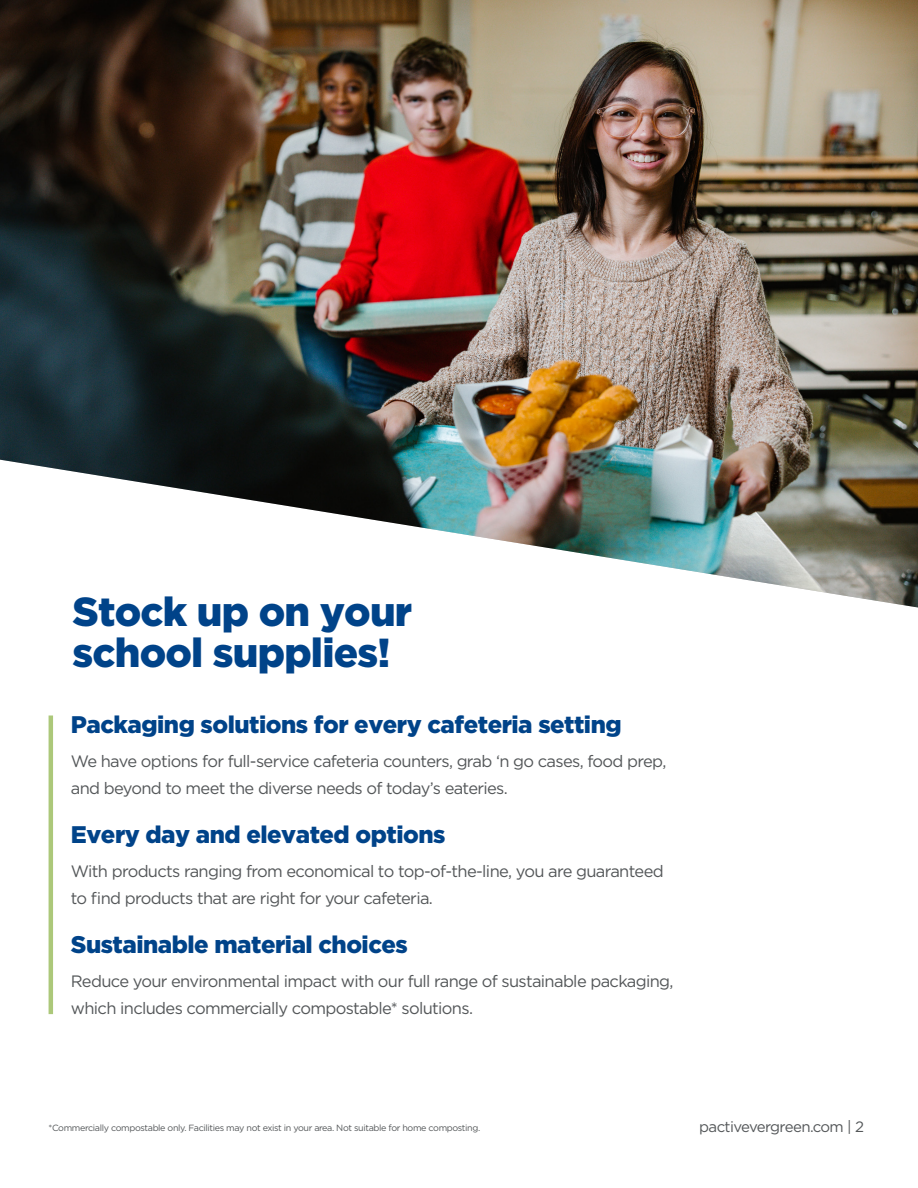
<style>
.page{position:relative;width:918px;height:1188px;background:#fff}
.page>*{position:absolute;margin:0;border:0;box-sizing:border-box;transform-origin:0 0}
.Inside_Headline{font:900 40.5px/40.5px "Gotham";letter-spacing:-.02em;color:#004389}
.Benefit_Subhead{font:900 24px "Gotham";letter-spacing:-.02em;color:#004389}
.Body_Copy{font:16.5px/27px "Gotham";letter-spacing:-.04em;color:#545759}
.Footer_URL{font:15px "Gotham";letter-spacing:-.04em;color:#545759}
.Footer_Copy{font:9px "Gotham";letter-spacing:-.04em;color:#545759}
</style>
<div class="page">
<img style="left:0;top:0;width:918px;height:608px">
<hr style="left:49px;top:716px;width:4px;height:298px;background:#acc87a">
<p class="Inside_Headline" style="left:73px;top:591px;width:341px">Stock up on your school supplies!</p>
<p class="Benefit_Subhead" style="left:71px;top:708px;width:552px">Packaging solutions for every cafeteria setting</p>
<p class="Body_Copy" style="left:71px;top:747px;width:597px">We have options for full-service cafeteria counters, grab ‘n go cases, food prep, and beyond to meet the diverse needs of today’s eateries.</p>
<p class="Benefit_Subhead" style="left:71px;top:818px;width:376px">Every day and elevated options</p>
<p class="Body_Copy" style="left:71px;top:857px;width:594px">With products ranging from economical to top-of-the-line, you are guaranteed to find products that are right for your cafeteria.</p>
<p class="Benefit_Subhead" style="left:71px;top:928px;width:339px">Sustainable material choices</p>
<p class="Body_Copy" style="left:71px;top:967px;width:604px">Reduce your environmental impact with our full range of sustainable packaging, which includes commercially compostable* solutions.</p>
<p class="Footer_Copy" style="left:49px;top:1122px;width:433px">*Commercially compostable only. Facilities may not exist in your area. Not suitable for home composting.</p>
<p class="Footer_URL" style="left:699px;top:1117px;width:166px">pactivevergreen.com | 2</p>
</div>
